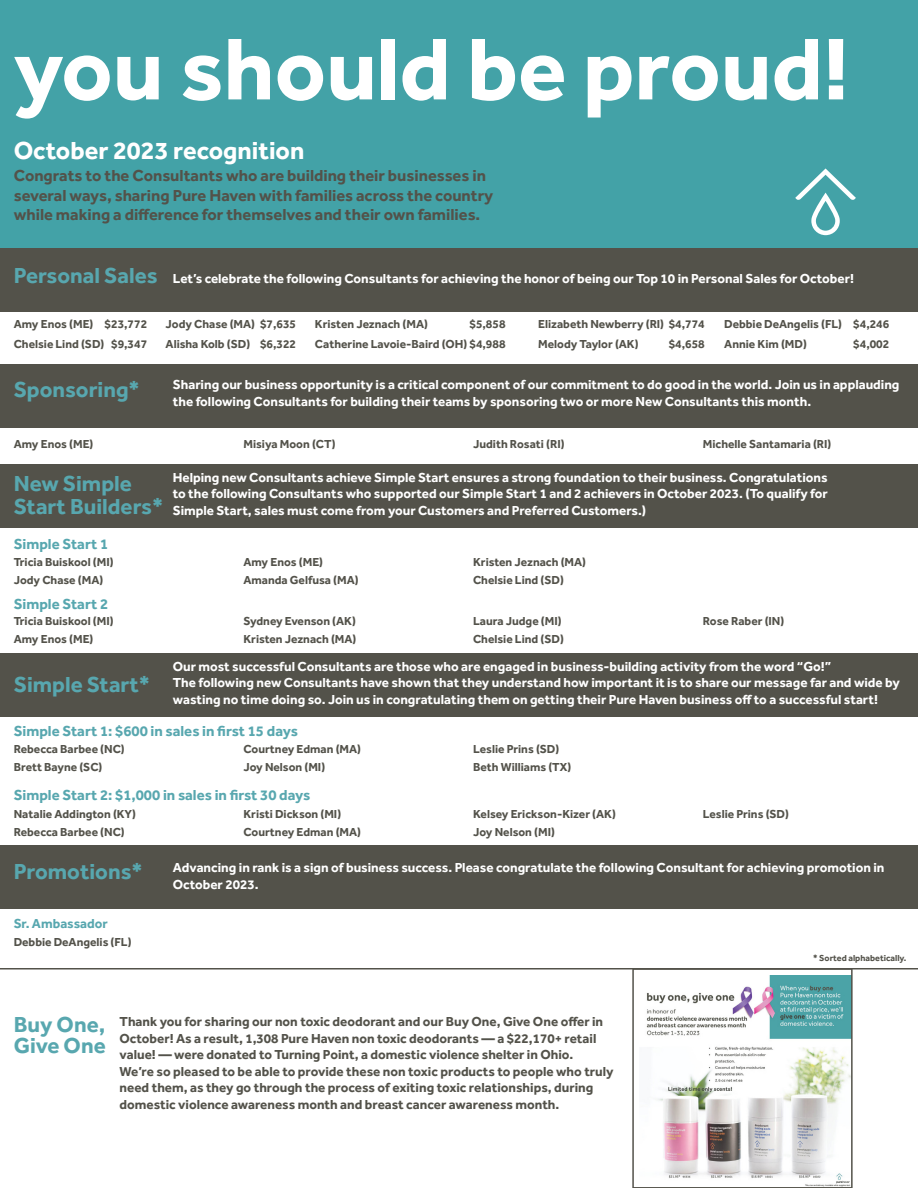
<style>
.page{position:relative;width:918px;height:1188px;background:#fff}
.page>*{position:absolute;margin:0;border:0;box-sizing:border-box;transform-origin:0 0}
.t1{font:700 90.6px "Effra";color:#fff}
.t2{font:700 25.5px "Effra";color:#fff}
.t3{font:700 22.5px/22.5px "Effra";color:#58a7af}
.t4{font:700 16.5px/19.5px "Effra";color:#53524a}
.t5{font:700 15px "Effra";color:#58a7af}
.t6{font:700 13.5px/16.5px "Effra";color:#fff}
.t7{font:700 13.5px/16.5px "Effra";color:#53524a}
.t8{font:700 13.5px "Effra";color:#58a7af}
.t9{font:700 12px "Effra";color:#53524a}
.t10{font:700 9px "Effra";color:#53524a}
</style>
<div class="page">
<div style="left:0;top:0;width:918px;height:250px;background:#43a2a7"></div>
<svg style="left:795px;top:168px;width:61px;height:67px"></svg>
<div style="left:0;top:248px;width:918px;height:63px;background:#53524a"></div>
<div style="left:0;top:364px;width:918px;height:64px;background:#53524a"></div>
<div style="left:0;top:464px;width:918px;height:64px;background:#53524a"></div>
<div style="left:0;top:653px;width:918px;height:63px;background:#53524a"></div>
<div style="left:0;top:845px;width:918px;height:64px;background:#53524a"></div>
<hr style="left:0;top:968px;width:918px;height:2px;background:#53524a">
<img style="left:646px;top:976px;width:204px;height:209px">
<div style="left:632px;top:968px;width:221px;height:220px;border:2px solid #53524a"></div>
<p class="t1" style="left:14px;top:14px;width:837px">you should be proud!</p>
<p class="t2" style="left:14px;top:135px;width:292px">October 2023 recognition</p>
<p class="t4" style="left:14px;top:165px;width:481px">Congrats to the Consultants who are building their businesses in several ways, sharing Pure Haven with families across the country while making a difference for themselves and their own families.</p>
<p class="t3" style="left:14px;top:264px;width:145px">Personal Sales</p>
<p class="t6" style="left:173px;top:270px;width:683px">Let’s celebrate the following Consultants for achieving the honor of being our Top 10 in Personal Sales for October!</p>
<p class="t9" style="left:14px;top:317px;width:135px">Amy Enos (ME) $23,772</p>
<p class="t9" style="left:14px;top:337px;width:135px">Chelsie Lind (SD) $9,347</p>
<p class="t3" style="left:14px;top:378px;width:127px">Sponsoring*</p>
<p class="t9" style="left:166px;top:317px;width:132px">Jody Chase (MA) $7,635</p>
<p class="t9" style="left:166px;top:337px;width:132px">Alisha Kolb (SD) $6,322</p>
<p class="t9" style="left:315px;top:317px;width:115px">Kristen Jeznach (MA)</p>
<p class="t9" style="left:469px;top:317px;width:38px">$5,858</p>
<p class="t9" style="left:315px;top:337px;width:192px">Catherine Lavoie-Baird (OH) $4,988</p>
<p class="t9" style="left:538px;top:317px;width:168px">Elizabeth Newberry (RI) $4,774</p>
<p class="t9" style="left:538px;top:337px;width:102px">Melody Taylor (AK)</p>
<p class="t9" style="left:669px;top:337px;width:38px">$4,658</p>
<p class="t9" style="left:724px;top:317px;width:167px">Debbie DeAngelis (FL) $4,246</p>
<p class="t9" style="left:724px;top:337px;width:84px">Annie Kim (MD)</p>
<p class="t9" style="left:853px;top:337px;width:38px">$4,002</p>
<p class="t6" style="left:173px;top:376px;width:728px">Sharing our business opportunity is a critical component of our commitment to do good in the world. Join us in applauding the following Consultants for building their teams by sponsoring two or more New Consultants this month.</p>
<p class="t9" style="left:14px;top:437px;width:81px">Amy Enos (ME)</p>
<p class="t9" style="left:243px;top:437px;width:94px">Misiya Moon (CT)</p>
<p class="t9" style="left:473px;top:437px;width:93px">Judith Rosati (RI)</p>
<p class="t9" style="left:703px;top:437px;width:130px">Michelle Santamaria (RI)</p>
<p class="t3" style="left:14px;top:472px;width:151px">New Simple<br>Start Builders*</p>
<p class="t5" style="left:14px;top:535px;width:96px">Simple Start 1</p>
<p class="t9" style="left:14px;top:555px;width:101px">Tricia Buiskool (MI)</p>
<p class="t9" style="left:14px;top:573px;width:91px">Jody Chase (MA)</p>
<p class="t5" style="left:14px;top:595px;width:96px">Simple Start 2</p>
<p class="t9" style="left:14px;top:614px;width:101px">Tricia Buiskool (MI)</p>
<p class="t9" style="left:14px;top:632px;width:81px">Amy Enos (ME)</p>
<p class="t3" style="left:14px;top:673px;width:138px">Simple Start*</p>
<p class="t6" style="left:173px;top:469px;width:657px;text-align:justify">Helping new Consultants achieve Simple Start ensures a strong foundation to their business. Congratulations to the following Consultants who supported our Simple Start 1 and 2 achievers in October 2023. (To qualify for Simple Start, sales must come from your Customers and Preferred Customers.)</p>
<p class="t9" style="left:243px;top:555px;width:81px">Amy Enos (ME)</p>
<p class="t9" style="left:243px;top:573px;width:117px">Amanda Gelfusa (MA)</p>
<p class="t9" style="left:243px;top:614px;width:114px">Sydney Evenson (AK)</p>
<p class="t9" style="left:243px;top:632px;width:115px">Kristen Jeznach (MA)</p>
<p class="t9" style="left:473px;top:555px;width:115px">Kristen Jeznach (MA)</p>
<p class="t9" style="left:473px;top:573px;width:92px">Chelsie Lind (SD)</p>
<p class="t9" style="left:473px;top:614px;width:90px">Laura Judge (MI)</p>
<p class="t9" style="left:473px;top:632px;width:92px">Chelsie Lind (SD)</p>
<p class="t9" style="left:703px;top:614px;width:83px">Rose Raber (IN)</p>
<p class="t6" style="left:173px;top:658px;width:729px">Our most successful Consultants are those who are engaged in business-building activity from the word “Go!”<br>The following new Consultants have shown that they understand how important it is to share our message far and wide by wasting no time doing so. Join us in congratulating them on getting their Pure Haven business off to a successful start!</p>
<p class="t5" style="left:14px;top:722px;width:286px">Simple Start 1: $600 in sales in first 15 days</p>
<p class="t9" style="left:14px;top:742px;width:112px">Rebecca Barbee (NC)</p>
<p class="t9" style="left:14px;top:760px;width:90px">Brett Bayne (SC)</p>
<p class="t9" style="left:243px;top:742px;width:119px">Courtney Edman (MA)</p>
<p class="t9" style="left:243px;top:760px;width:83px">Joy Nelson (MI)</p>
<p class="t5" style="left:14px;top:786px;width:298px">Simple Start 2: $1,000 in sales in first 30 days</p>
<p class="t9" style="left:14px;top:806px;width:124px">Natalie Addington (KY)</p>
<p class="t9" style="left:14px;top:824px;width:112px">Rebecca Barbee (NC)</p>
<p class="t9" style="left:243px;top:806px;width:99px">Kristi Dickson (MI)</p>
<p class="t9" style="left:243px;top:824px;width:119px">Courtney Edman (MA)</p>
<p class="t9" style="left:473px;top:742px;width:88px">Leslie Prins (SD)</p>
<p class="t9" style="left:473px;top:760px;width:100px">Beth Williams (TX)</p>
<p class="t9" style="left:473px;top:806px;width:144px">Kelsey Erickson-Kizer (AK)</p>
<p class="t9" style="left:473px;top:824px;width:83px">Joy Nelson (MI)</p>
<p class="t9" style="left:703px;top:806px;width:88px">Leslie Prins (SD)</p>
<p class="t3" style="left:14px;top:860px;width:130px">Promotions*</p>
<p class="t8" style="left:14px;top:915px;width:96px">Sr. Ambassador</p>
<p class="t9" style="left:14px;top:935px;width:119px">Debbie DeAngelis (FL)</p>
<p class="t6" style="left:173px;top:859px;width:713px">Advancing in rank is a sign of business success. Please congratulate the following Consultant for achieving promotion in<br>October 2023.</p>
<p class="t10" style="left:813px;top:953px;width:95px">* Sorted alphabetically.</p>
<p class="t3" style="left:14px;top:1014px;width:93px;line-height:21px">Buy One,<br>Give One</p>
<p class="t7" style="left:120px;top:1013px;width:496px">Thank you for sharing our non toxic deodorant and our Buy One, Give One offer in October! As a result, 1,308 Pure Haven non toxic deodorants — a $22,170+ retail value! — were donated to Turning Point, a domestic violence shelter in Ohio.<br>We’re so pleased to be able to provide these non toxic products to people who truly need them, as they go through the process of exiting toxic relationships, during domestic violence awareness month and breast cancer awareness month.</p>
</div>
